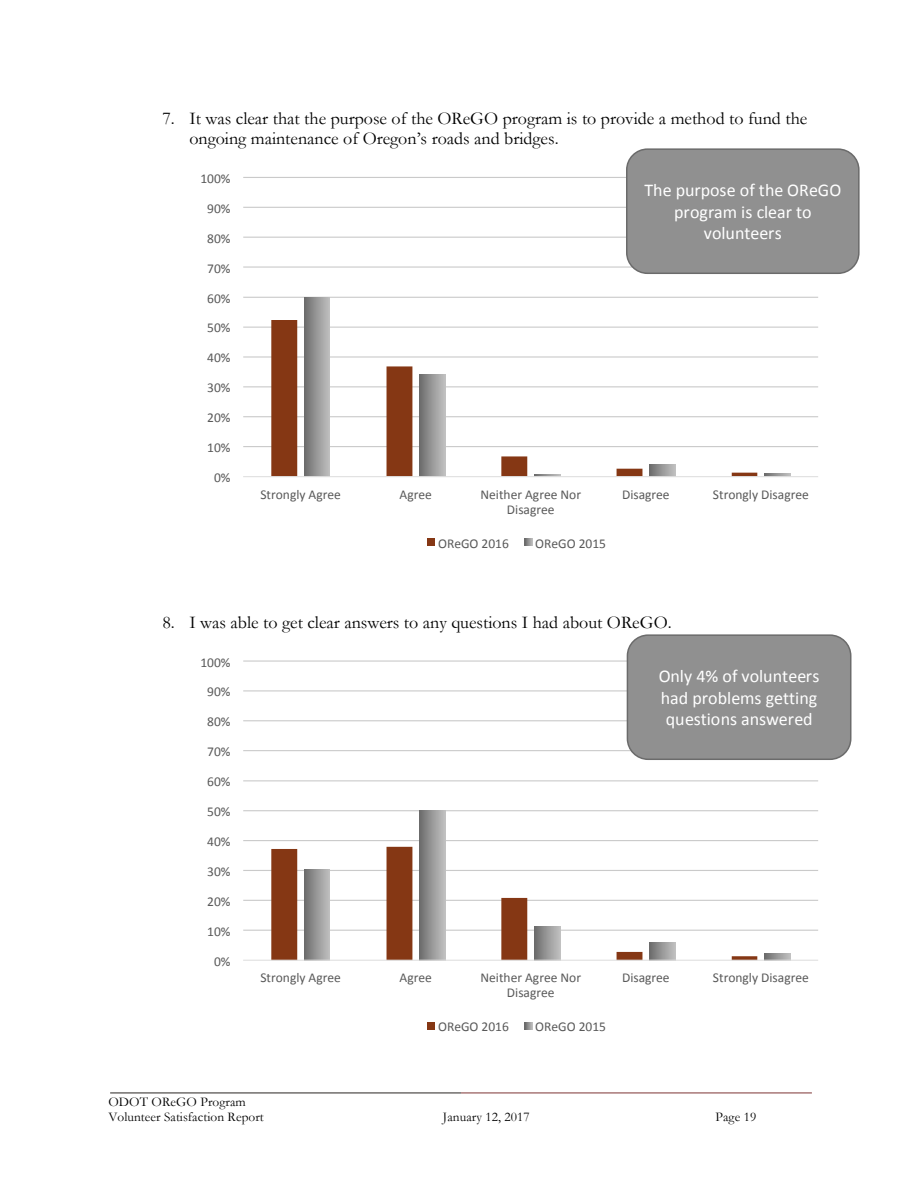
<style>
.page{position:relative;width:918px;height:1188px;background:#fff}
.page>*{position:absolute;margin:0;border:0;box-sizing:border-box;transform-origin:0 0}
.t1{font:18px/20.1px "Garamond";color:#000}
.t2{font:18px/21.8px "Calibri";color:#fff;text-align:center}
.t3{font:13.5px/15px "Calibri";color:#595959;text-align:center}
.t4{font:13.35px/15.1px "Garamond";letter-spacing:.005em;color:#000}
</style>
<div class="page">
<hr style="left:461px;top:1093px;width:351px;height:1px;background:#772929">
<hr style="left:110px;top:1093px;width:351px;height:1px;background:#1f1a17">
<hr style="left:243px;top:446px;width:575px;height:1px;background:#cacaca">
<hr style="left:243px;top:416px;width:575px;height:1px;background:#cacaca">
<hr style="left:243px;top:386px;width:575px;height:1px;background:#cacaca">
<hr style="left:243px;top:356px;width:575px;height:2px;background:#cacaca">
<hr style="left:243px;top:327px;width:575px;height:1px;background:#cacaca">
<hr style="left:243px;top:297px;width:575px;height:1px;background:#cacaca">
<hr style="left:243px;top:266px;width:575px;height:2px;background:#cacaca">
<hr style="left:243px;top:237px;width:575px;height:1px;background:#cacaca">
<hr style="left:243px;top:207px;width:575px;height:1px;background:#cacaca">
<hr style="left:243px;top:177px;width:575px;height:1px;background:#cacaca">
<svg style="left:271px;top:320px;width:486px;height:156px"></svg>
<div style="left:304px;top:297px;width:26px;height:180px;background:linear-gradient(to right,#6d6d6d,#bdbdbd)"></div>
<div style="left:419px;top:375px;width:26px;height:102px;background:linear-gradient(to right,#6c6c6c,#bdbdbd)"></div>
<svg style="left:534px;top:474px;width:26px;height:2px"></svg>
<svg style="left:649px;top:464px;width:26px;height:12px"></svg>
<svg style="left:764px;top:474px;width:26px;height:2px"></svg>
<hr style="left:243px;top:476px;width:575px;height:1px;background:#e0e0e0">
<div style="left:428px;top:539px;width:7px;height:7px;background:#853714"></div>
<svg style="left:525px;top:539px;width:7px;height:7px"></svg>
<svg style="left:625px;top:148px;width:235px;height:126px;background:#949494"></svg>
<div style="left:634px;top:161px;width:218px;height:100px;background:#909090"></div>
<hr style="left:243px;top:930px;width:575px;height:1px;background:#cacaca">
<hr style="left:243px;top:900px;width:575px;height:1px;background:#cacaca">
<hr style="left:243px;top:870px;width:575px;height:1px;background:#cacaca">
<hr style="left:243px;top:840px;width:575px;height:1px;background:#cacaca">
<hr style="left:243px;top:810px;width:575px;height:1px;background:#cacaca">
<hr style="left:243px;top:780px;width:575px;height:1px;background:#cacaca">
<hr style="left:243px;top:750px;width:575px;height:1px;background:#cacaca">
<hr style="left:243px;top:720px;width:575px;height:1px;background:#cacaca">
<hr style="left:243px;top:690px;width:575px;height:1px;background:#cacaca">
<hr style="left:243px;top:660px;width:575px;height:2px;background:#cacaca">
<svg style="left:271px;top:847px;width:486px;height:113px"></svg>
<div style="left:304px;top:870px;width:26px;height:90px;background:linear-gradient(to right,#6d6d6d,#bdbdbd)"></div>
<div style="left:419px;top:810px;width:26px;height:150px;background:linear-gradient(to right,#6c6c6c,#bdbdbd)"></div>
<div style="left:534px;top:927px;width:26px;height:33px;background:linear-gradient(to right,#6c6c6c,#bdbdbd)"></div>
<div style="left:649px;top:942px;width:26px;height:18px;background:linear-gradient(to right,#6c6c6c,#bdbdbd)"></div>
<svg style="left:764px;top:953px;width:26px;height:7px"></svg>
<hr style="left:243px;top:960px;width:575px;height:1px;background:#e0e0e0">
<div style="left:428px;top:1022px;width:7px;height:8px;background:#853714"></div>
<svg style="left:525px;top:1022px;width:7px;height:8px"></svg>
<svg style="left:626px;top:634px;width:226px;height:126px;background:#949494"></svg>
<div style="left:634px;top:647px;width:210px;height:100px;background:#909090"></div>
<h1 class="t1" style="left:189px;top:108px;width:619px;text-indent:-27px">7. It was clear that the purpose of the OReGO program is to provide a method to fund the ongoing maintenance of Oregon’s roads and bridges.</h1>
<p class="t3" style="left:200px;top:171px;width:32px">100%</p>
<p class="t3" style="left:207px;top:201px;width:25px">90%</p>
<p class="t3" style="left:207px;top:231px;width:25px">80%</p>
<p class="t3" style="left:207px;top:261px;width:25px">70%</p>
<p class="t3" style="left:207px;top:290px;width:25px">60%</p>
<p class="t3" style="left:207px;top:320px;width:25px">50%</p>
<p class="t3" style="left:207px;top:350px;width:25px">40%</p>
<p class="t3" style="left:207px;top:380px;width:25px">30%</p>
<p class="t3" style="left:207px;top:410px;width:25px">20%</p>
<p class="t3" style="left:207px;top:440px;width:25px">10%</p>
<p class="t3" style="left:214px;top:470px;width:18px">0%</p>
<h1 class="t2" style="left:644px;top:179px;width:198px">The purpose of the OReGO program is clear to volunteers</h1>
<p class="t3" style="left:260px;top:487px;width:82px">Strongly Agree</p>
<p class="t3" style="left:400px;top:487px;width:34px">Agree</p>
<p class="t3" style="left:481px;top:487px;width:102px">Neither Agree Nor<br>Disagree</p>
<p class="t3" style="left:622px;top:487px;width:49px">Disagree</p>
<p class="t3" style="left:713px;top:487px;width:97px">Strongly Disagree</p>
<p class="t3" style="left:438px;top:535px;width:72px">OReGO 2016</p>
<p class="t3" style="left:535px;top:535px;width:72px">OReGO 2015</p>
<h1 class="t1" style="left:162px;top:612px;width:511px">8. I was able to get clear answers to any questions I had about OReGO.</h1>
<p class="t3" style="left:200px;top:654px;width:32px">100%</p>
<p class="t3" style="left:207px;top:684px;width:25px">90%</p>
<p class="t3" style="left:207px;top:714px;width:25px">80%</p>
<p class="t3" style="left:207px;top:744px;width:25px">70%</p>
<p class="t3" style="left:207px;top:774px;width:25px">60%</p>
<p class="t3" style="left:207px;top:804px;width:25px">50%</p>
<p class="t3" style="left:207px;top:834px;width:25px">40%</p>
<p class="t3" style="left:207px;top:864px;width:25px">30%</p>
<p class="t3" style="left:207px;top:894px;width:25px">20%</p>
<p class="t3" style="left:207px;top:924px;width:25px">10%</p>
<p class="t3" style="left:214px;top:954px;width:18px">0%</p>
<h1 class="t2" style="left:659px;top:665px;width:162px;text-align:left">Only 4% of volunteers had problems getting questions answered</h1>
<p class="t3" style="left:260px;top:970px;width:82px">Strongly Agree</p>
<p class="t3" style="left:400px;top:970px;width:34px">Agree</p>
<p class="t3" style="left:481px;top:970px;width:102px">Neither Agree Nor<br>Disagree</p>
<p class="t3" style="left:622px;top:970px;width:49px">Disagree</p>
<p class="t3" style="left:713px;top:970px;width:97px">Strongly Disagree</p>
<p class="t3" style="left:438px;top:1019px;width:72px">OReGO 2016</p>
<p class="t3" style="left:535px;top:1019px;width:72px">OReGO 2015</p>
<p class="t4" style="left:108px;top:1094px;width:157px">ODOT OReGO Program<br>Volunteer Satisfaction Report</p>
<p class="t4" style="left:443px;top:1109px;width:88px">January 12, 2017</p>
<p class="t4" style="left:716px;top:1109px;width:42px">Page 19</p>
</div>
